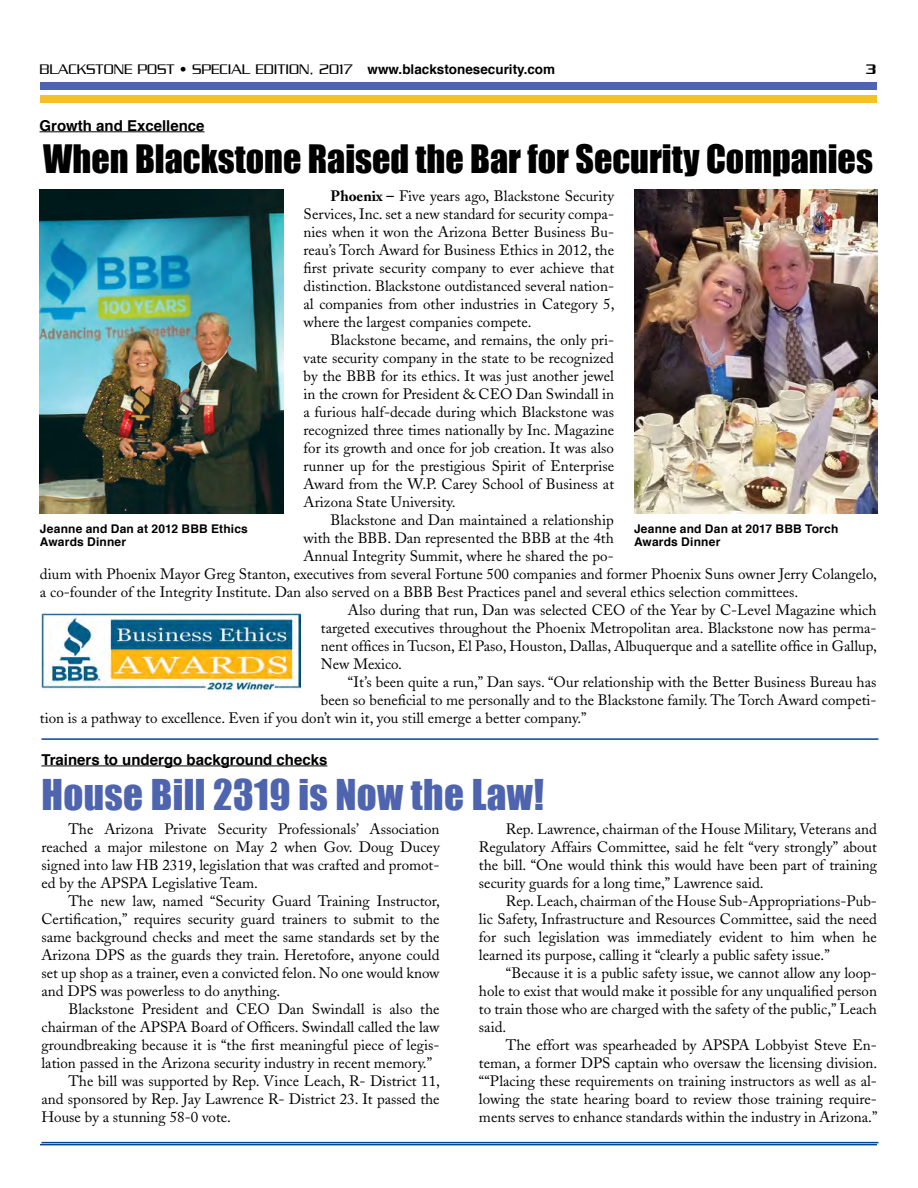
<style>
.page{position:relative;width:918px;height:1188px;background:#fff}
.page>*{position:absolute;margin:0;border:0;box-sizing:border-box;transform-origin:0 0}
.t1{font:39px "Impact";letter-spacing:.01em;color:#4f64ae}
.t2{font:36px "Impact";color:#000}
.t3{font:15px/18px "Adobe Caslon";color:#000;text-align:justify}
.t4{font:300 15px "Serpentine";color:#000}
.t5{font:700 15px "Helvetica";color:#000}
.t6{font:500 15px "Serpentine";color:#000}
.t7{font:700 12px/13.5px "Helvetica";letter-spacing:.015em;color:#000}
.s1{font-family:"Helvetica";font-weight:700;font-size:13.5px}
.s2{font-weight:700}
</style>
<div class="page">
<div style="left:40px;top:83px;width:837px;height:7px;background:#4f64ae"></div>
<div style="left:40px;top:95px;width:837px;height:7px;background:#f7c028"></div>
<hr style="left:40px;top:1144px;width:837px;height:1px;background:#034694">
<hr style="left:41px;top:738px;width:837px;height:2px;background:#034694">
<hr style="left:41px;top:1142px;width:837px;height:1px;background:#034694">
<hr style="left:40px;top:131px;width:165px;height:1px;background:#000">
<img style="left:40px;top:189px;width:243px;height:324px">
<img style="left:634px;top:189px;width:244px;height:324px">
<hr style="left:41px;top:766px;width:286px;height:1px;background:#000">
<img style="left:41px;top:613px;width:260px;height:78px">
<p class="t4" style="left:40px;top:61px;width:517px">BLACKSTONE POST • SPECIAL EDITION, 2017 <span class="s1">www.blackstonesecurity.com</span></p>
<p class="t6" style="left:866px;top:61px;width:12px">3</p>
<p class="t5" style="left:40px;top:113px;width:167px">Growth and Excellence</p>
<h2 class="t2" style="left:43px;top:131px;width:831px">When Blackstone Raised the Bar for Security Companies</h2>
<p class="t3" style="left:304px;top:187px;width:312px;text-indent:27px"><span class="s2">Phoenix –</span> Five years ago, Blackstone Security Services, Inc. set a new standard for security compa&shy;nies when it won the Arizona Better Business Bu&shy;reau’s Torch Award for Business Ethics in 2012, the first private security company to ever achieve that distinction. Blackstone outdistanced several nation&shy;al companies from other industries in Category 5, where the largest companies compete.</p>
<p class="t3" style="left:304px;top:331px;width:312px;text-indent:27px">Blackstone became, and remains, the only pri&shy;vate security company in the state to be recognized by the BBB for its ethics. It was just another jewel in the crown for President &amp; CEO Dan Swindall in a furious half-decade during which Blackstone was recognized three times nationally by Inc. Magazine for its growth and once for job creation. It was also runner up for the prestigious Spirit of Enterprise Award from the W.P. Carey School of Business at Arizona State University.</p>
<p class="t3" style="left:331px;top:511px;width:285px">Blackstone and Dan maintained a relationship</p>
<p class="t3" style="left:303px;top:529px;width:312px">with the BBB. Dan represented the BBB at the 4th</p>
<p class="t3" style="left:303px;top:547px;width:312px">Annual Integrity Summit, where he shared the po-</p>
<p class="t3" style="left:40px;top:565px;width:839px">dium with Phoenix Mayor Greg Stanton, executives from several Fortune 500 companies and former Phoenix Suns owner Jerry Colangelo,</p>
<p class="t3" style="left:40px;top:583px;width:760px">a co-founder of the Integrity Institute. Dan also served on a BBB Best Practices panel and several ethics selection committees.</p>
<p class="t3" style="left:348px;top:601px;width:530px">Also during that run, Dan was selected CEO of the Year by C-Level Magazine which</p>
<p class="t3" style="left:321px;top:619px;width:557px">targeted executives throughout the Phoenix Metropolitan area. Blackstone now has perma-</p>
<p class="t3" style="left:321px;top:637px;width:558px">nent offices in Tucson, El Paso, Houston, Dallas, Albuquerque and a satellite office in Gallup,</p>
<p class="t3" style="left:321px;top:655px;width:83px">New Mexico.</p>
<p class="t3" style="left:348px;top:673px;width:530px">“It’s been quite a run,” Dan says. “Our relationship with the Better Business Bureau has</p>
<p class="t3" style="left:321px;top:691px;width:557px">been so beneficial to me personally and to the Blackstone family. The Torch Award competi-</p>
<p class="t3" style="left:40px;top:709px;width:548px">tion is a pathway to excellence. Even if you don’t win it, you still emerge a better company.”</p>
<p class="t7" style="left:40px;top:522px;width:210px">Jeanne and Dan at 2012 BBB Ethics<br>Awards Dinner</p>
<p class="t7" style="left:634px;top:522px;width:206px">Jeanne and Dan at 2017 BBB Torch<br>Awards Dinner</p>
<p class="t5" style="left:41px;top:747px;width:287px">Trainers to undergo background checks</p>
<h1 class="t1" style="left:41px;top:765px;width:504px">House Bill 2319 is Now the Law!</h1>
<p class="t3" style="left:41px;top:820px;width:400px;text-indent:27px">The Arizona Private Security Professionals’ Association reached a major milestone on May 2 when Gov. Doug Ducey signed into law HB 2319, legislation that was crafted and promot&shy;ed by the APSPA Legislative Team.</p>
<p class="t3" style="left:41px;top:892px;width:400px;text-indent:27px">The new law, named “Security Guard Training Instructor, Certification,” requires security guard trainers to submit to the same background checks and meet the same standards set by the Arizona DPS as the guards they train. Heretofore, anyone could set up shop as a trainer, even a convicted felon. No one would know and DPS was powerless to do anything.</p>
<p class="t3" style="left:68px;top:1000px;width:373px">Blackstone President and CEO Dan Swindall is also the</p>
<p class="t3" style="left:41px;top:1018px;width:400px">chairman of the APSPA Board of Officers. Swindall called the law</p>
<p class="t3" style="left:41px;top:1036px;width:400px">groundbreaking because it is “the first meaningful piece of legis-</p>
<p class="t3" style="left:41px;top:1054px;width:392px">lation passed in the Arizona security industry in recent memory.”</p>
<p class="t3" style="left:68px;top:1072px;width:373px">The bill was supported by Rep. Vince Leach, R- District 11,</p>
<p class="t3" style="left:41px;top:1090px;width:400px">and sponsored by Rep. Jay Lawrence R- District 23. It passed the</p>
<p class="t3" style="left:41px;top:1108px;width:191px">House by a stunning 58-0 vote.</p>
<p class="t3" style="left:479px;top:820px;width:400px;text-indent:27px">Rep. Lawrence, chairman of the House Military, Veterans and Regulatory Affairs Committee, said he felt “very strongly” about the bill. “One would think this would have been part of training security guards for a long time,” Lawrence said.</p>
<p class="t3" style="left:479px;top:892px;width:400px;text-indent:27px">Rep. Leach, chairman of the House Sub-Appropriations-Pub&shy;lic Safety, Infrastructure and Resources Committee, said the need for such legislation was immediately evident to him when he learned its purpose, calling it “clearly a public safety issue.”</p>
<p class="t3" style="left:479px;top:964px;width:400px;text-indent:27px">“Because it is a public safety issue, we cannot allow any loop&shy;hole to exist that would make it possible for any unqualified person to train those who are charged with the safety of the public,” Leach said.</p>
<p class="t3" style="left:479px;top:1036px;width:400px;text-indent:27px">The effort was spearheaded by APSPA Lobbyist Steve En&shy;teman, a former DPS captain who oversaw the licensing division. ““Placing these requirements on training instructors as well as al&shy;lowing the state hearing board to review those training require&shy;ments serves to enhance standards within the industry in Arizona.”</p>
</div>
